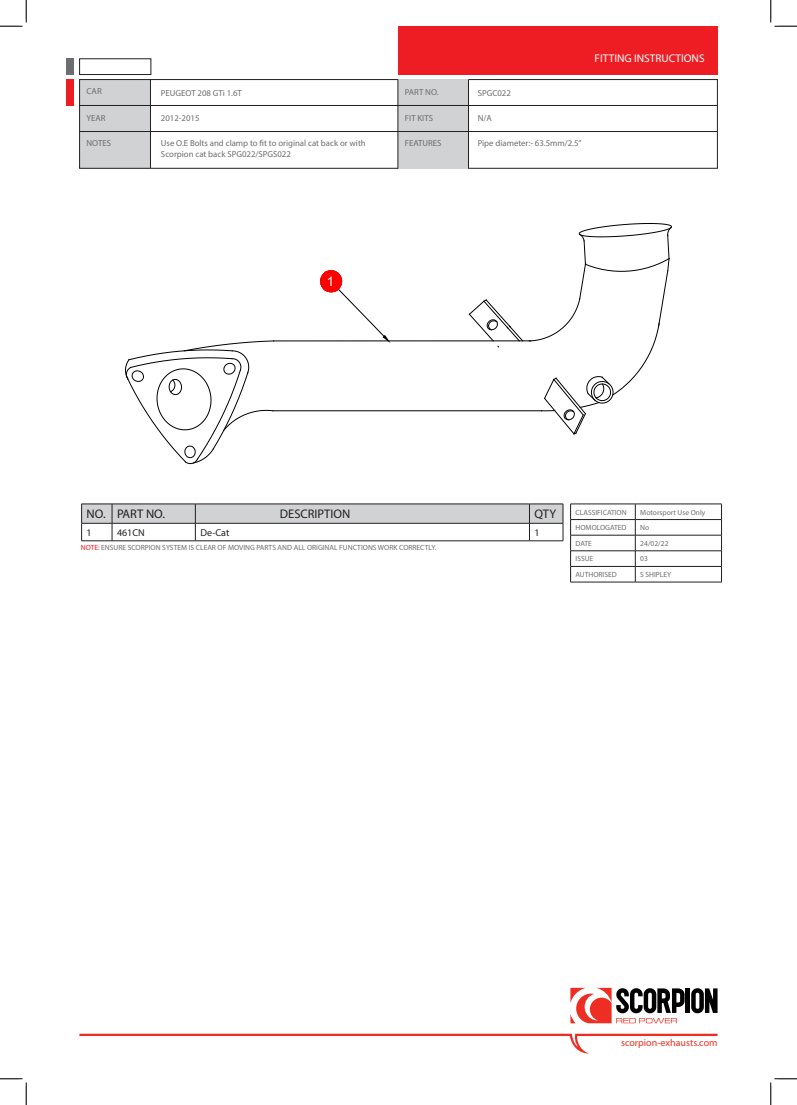
<style>
.page{position:relative;width:797px;height:1105px;background:#fff}
.page>*{position:absolute;margin:0;border:0;box-sizing:border-box;transform-origin:0 0}
.t1{font:13.12px "Arial";color:#fff}
.t2{font:12.5px "Myriad Pro";color:#231f20}
.t3{font:11.25px "Myriad Pro";color:#fff}
.t4{font:10px "Myriad Pro";color:#ee2e22}
.t5{font:10px "Myriad Pro";color:#231f20}
.t6{font:8.75px/10.5px "Myriad Pro";color:#6c6d70}
.t7{font:7.5px "Myriad Pro";color:#6c6d70}
.s1{color:#ee1d23}
</style>
<div class="page">
<div style="left:79px;top:79px;width:71px;height:90px;background:#d1d2d4"></div>
<div style="left:79px;top:79px;width:638px;height:89px;border:1px solid #231f20"></div>
<div style="left:398px;top:79px;width:71px;height:90px;background:#d1d2d4"></div>
<svg style="left:79px;top:1034px;width:638px;height:20px"></svg>
<div style="left:398px;top:26px;width:319px;height:49px;background:#ee1d23"></div>
<div style="left:66px;top:79px;width:7px;height:27px;background:#ee1d23"></div>
<hr style="left:79px;top:105px;width:638px;height:1px;background:#231f20">
<hr style="left:79px;top:131px;width:638px;height:1px;background:#231f20">
<hr style="left:150px;top:79px;width:1px;height:89px;background:#231f20">
<hr style="left:397px;top:79px;width:1px;height:90px;background:#231f20">
<hr style="left:468px;top:79px;width:1px;height:90px;background:#231f20">
<div style="left:79px;top:59px;width:72px;height:16px;border:1px solid #231f20"></div>
<div style="left:66px;top:58px;width:7px;height:17px;background:#6c6d70"></div>
<svg style="left:570px;top:988px;width:114px;height:35px"></svg>
<div style="left:685px;top:988px;width:5px;height:25px;background:#000"></div>
<svg style="left:691px;top:988px;width:26px;height:25px"></svg>
<svg style="left:81px;top:504px;width:483px;height:37px"></svg>
<hr style="left:81px;top:541px;width:31px;height:1px;background:#231f20">
<hr style="left:112px;top:541px;width:83px;height:1px;background:#231f20">
<hr style="left:195px;top:541px;width:334px;height:1px;background:#231f20">
<hr style="left:529px;top:541px;width:34px;height:1px;background:#231f20">
<hr style="left:570px;top:504px;width:65px;height:1px;background:#231f20">
<hr style="left:635px;top:504px;width:86px;height:1px;background:#231f20">
<hr style="left:570px;top:519px;width:65px;height:1px;background:#231f20">
<hr style="left:635px;top:519px;width:86px;height:1px;background:#231f20">
<hr style="left:570px;top:535px;width:65px;height:1px;background:#231f20">
<hr style="left:635px;top:535px;width:86px;height:1px;background:#231f20">
<hr style="left:570px;top:551px;width:65px;height:1px;background:#231f20">
<hr style="left:635px;top:551px;width:86px;height:1px;background:#231f20">
<hr style="left:570px;top:566px;width:65px;height:1px;background:#231f20">
<svg style="left:570px;top:504px;width:1px;height:78px"></svg>
<hr style="left:635px;top:566px;width:86px;height:1px;background:#231f20">
<svg style="left:635px;top:504px;width:1px;height:78px"></svg>
<svg style="left:721px;top:504px;width:1px;height:78px"></svg>
<hr style="left:570px;top:582px;width:65px;height:1px;background:#231f20">
<hr style="left:635px;top:582px;width:86px;height:1px;background:#231f20">
<hr style="left:273px;top:341px;width:258px;height:1px;background:#000">
<hr style="left:273px;top:411px;width:268px;height:1px;background:#000">
<svg style="left:125px;top:340px;width:149px;height:124px"></svg>
<svg style="left:320px;top:270px;width:68px;height:71px"></svg>
<svg style="left:469px;top:223px;width:203px;height:211px"></svg>
<svg style="left:0;top:0;width:27px;height:27px"></svg>
<svg style="left:0;top:1078px;width:27px;height:27px"></svg>
<svg style="left:770px;top:0;width:27px;height:27px"></svg>
<svg style="left:770px;top:1078px;width:27px;height:27px"></svg>
<p class="t6" style="left:86px;top:86px;width:17px">CAR</p>
<p class="t6" style="left:86px;top:113px;width:21px">YEAR</p>
<p class="t6" style="left:86px;top:138px;width:26px">NOTES</p>
<p class="t6" style="left:161px;top:88px;width:82px">PEUGEOT 208 GTi 1.6T</p>
<p class="t6" style="left:161px;top:113px;width:40px">2012-2015</p>
<p class="t6" style="left:161px;top:138px;width:206px">Use O.E Bolts and clamp to fit to original cat back or with<br>Scorpion cat back SPG022/SPGS022</p>
<p class="t6" style="left:405px;top:86px;width:35px">PART NO.</p>
<p class="t6" style="left:405px;top:113px;width:29px">FIT KITS</p>
<p class="t6" style="left:405px;top:138px;width:38px">FEATURES</p>
<p class="t6" style="left:477px;top:88px;width:35px">SPGC022</p>
<p class="t6" style="left:477px;top:113px;width:16px">N/A</p>
<p class="t6" style="left:477px;top:138px;width:105px">Pipe diameter:- 63.5mm/2.5”</p>
<p class="t3" style="left:594px;top:51px;width:111px">FITTING INSTRUCTIONS</p>
<p class="t1" style="left:327px;top:272px;width:9px">1</p>
<p class="t2" style="left:87px;top:506px;width:20px">NO.</p>
<p class="t2" style="left:117px;top:506px;width:49px">PART NO.</p>
<p class="t2" style="left:280px;top:506px;width:72px">DESCRIPTION</p>
<p class="t2" style="left:534px;top:506px;width:23px">QTY</p>
<p class="t5" style="left:87px;top:526px;width:7px">1</p>
<p class="t5" style="left:117px;top:526px;width:29px">461CN</p>
<p class="t5" style="left:200px;top:526px;width:31px">De-Cat</p>
<p class="t5" style="left:534px;top:526px;width:7px">1</p>
<p class="t7" style="left:81px;top:542px;width:357px"><span class="s1">NOTE:</span> ENSURE SCORPION SYSTEM IS CLEAR OF MOVING PARTS AND ALL ORIGINAL FUNCTIONS WORK CORRECTLY.</p>
<p class="t7" style="left:575px;top:507px;width:53px">CLASSIFICATION</p>
<p class="t7" style="left:640px;top:507px;width:67px">Motorsport Use Only</p>
<p class="t7" style="left:575px;top:523px;width:52px">HOMOLOGATED</p>
<p class="t7" style="left:640px;top:523px;width:11px">No</p>
<p class="t7" style="left:575px;top:539px;width:18px">DATE</p>
<p class="t7" style="left:640px;top:539px;width:30px">24/02/22</p>
<p class="t7" style="left:575px;top:554px;width:19px">ISSUE</p>
<p class="t7" style="left:640px;top:554px;width:9px">03</p>
<p class="t7" style="left:575px;top:570px;width:43px">AUTHORISED</p>
<p class="t7" style="left:640px;top:570px;width:32px">S SHIPLEY</p>
<p class="t4" style="left:621px;top:1037px;width:98px">scorpion-exhausts.com</p>
</div>
